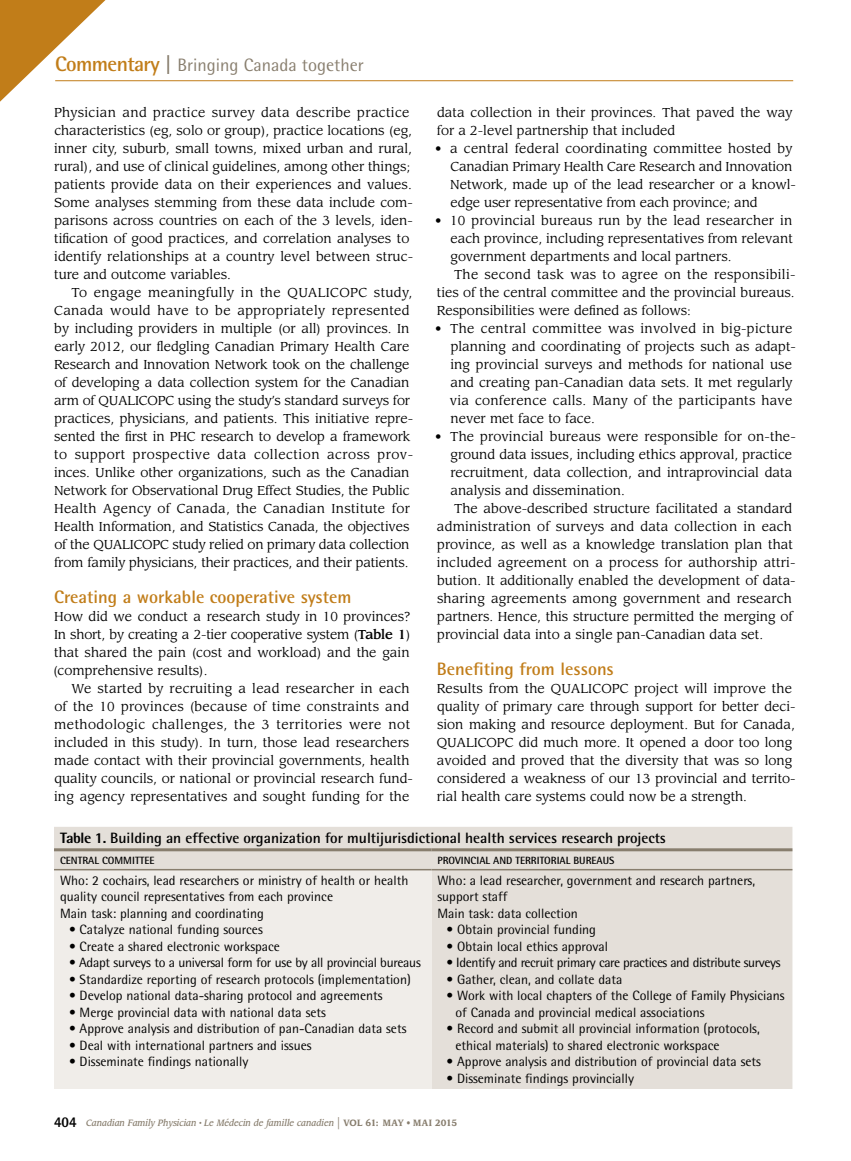
<style>
.page{position:relative;width:851px;height:1161px;background:#fff}
.page>*{position:absolute;margin:0;border:0;box-sizing:border-box;transform-origin:0 0}
.t1{font:700 18px "Rotis Semi Sans Std";color:#c17d19}
.t2{font:18px "Rotis Semi Sans Std";color:#887e6e}
.t3{font:700 15px "Rotis Semi Sans Std";color:#000}
.t4{font:13.5px/16.5px "Rotis Semi Sans Std";color:#000}
.t5{font:13.5px "Rotis Semi Sans Std";letter-spacing:-.03em;color:#000}
.t6{font:13.5px "Rotis Semi Sans Std";letter-spacing:-.02em;color:#000}
.t7{font:12.75px/18px "Leawood Std";color:#000}
.t8{font:12.75px "Leawood Std";letter-spacing:.025em;color:#000}
.t9{font:700 10.5px "Rotis Semi Sans Std";color:#000}
.t10{font:italic 500 9px "Leawood Std";color:#887e6e;scale:.9 1}
.s1{font-weight:700;font-size:21px;color:#c17d19}
.s2{font-weight:700;font-size:21px}
.s3{font-weight:500}
.s4{font-weight:800}
.s5{font-family:"Rotis Semi Sans Std";font-weight:800;font-style:normal;font-size:15px;color:#000}
.s6{font-weight:400;font-style:normal;font-size:15px}
.s7{font-weight:700;font-style:normal}
.s8{font-weight:400;font-style:normal}
</style>
<div class="page">
<hr style="left:55px;top:80px;width:738px;height:1px;background:#c17d19">
<svg style="left:0;top:0;width:127px;height:102px"></svg>
<div style="left:54px;top:827px;width:738px;height:262px;background:#e4dfd9"></div>
<div style="left:54px;top:870px;width:377px;height:219px;background:#f0ede9"></div>
<hr style="left:54px;top:848px;width:377px;height:3px;background:#887e6e">
<hr style="left:431px;top:848px;width:361px;height:3px;background:#887e6e">
<hr style="left:54px;top:869px;width:377px;height:1px;background:#887e6e">
<hr style="left:431px;top:869px;width:361px;height:1px;background:#887e6e">
<h1 class="t2" style="left:55px;top:55px;width:310px"><span class="s1">Commentary</span> <span class="s2">|</span> Bringing Canada together</h1>
<p class="t7" style="left:54px;top:104px;width:360px">Physician and practice survey data describe practice characteristics (eg, solo or group), practice locations (eg, inner city, suburb, small towns, mixed urban and rural, rural), and use of clinical guidelines, among other things; patients provide data on their experiences and values.<br>Some analyses stemming from these data include com&shy;parisons across countries on each of the 3 levels, iden&shy;tification of good practices, and correlation analyses to identify relationships at a country level between struc&shy;ture and outcome variables.</p>
<p class="t7" style="left:54px;top:284px;width:360px;text-indent:17px">To engage meaningfully in the QUALICOPC study, Canada would have to be appropriately represented by including providers in multiple (or all) provinces. In early 2012, our fledgling Canadian Primary Health Care Research and Innovation Network took on the challenge of developing a data collection system for the Canadian arm of QUALICOPC using the study’s standard surveys for practices, physicians, and patients. This initiative repre&shy;sented the first in PHC research to develop a framework to support prospective data collection across prov&shy;inces. Unlike other organizations, such as the Canadian Network for Observational Drug Effect Studies, the Public Health Agency of Canada, the Canadian Institute for Health Information, and Statistics Canada, the objectives of the QUALICOPC study relied on primary data collection from family physicians, their practices, and their patients.</p>
<h1 class="t1" style="left:54px;top:586px;width:299px">Creating a workable cooperative system</h1>
<p class="t7" style="left:53px;top:608px;width:359px;text-align:justify">How did we conduct a research study in 10 provinces?<br>In short, by creating a 2-tier cooperative system (<span class="s3">Table 1</span>) that shared the pain (cost and workload) and the gain (comprehensive results).</p>
<p class="t7" style="left:54px;top:680px;width:360px;text-indent:17px">We started by recruiting a lead researcher in each of the 10 provinces (because of time constraints and methodologic challenges, the 3 territories were not included in this study). In turn, those lead researchers made contact with their provincial governments, health quality councils, or national or provincial research fund&shy;ing agency representatives and sought funding for the</p>
<p class="t7" style="left:437px;top:104px;width:357px">data collection in their provinces. That paved the way for a 2-level partnership that included</p>
<p class="t7" style="left:450px;top:140px;width:347px;text-indent:-15px">• a central federal coordinating committee hosted by Canadian Primary Health Care Research and Innovation Network, made up of the lead researcher or a knowl&shy;edge user representative from each province; and</p>
<p class="t7" style="left:435px;top:212px;width:359px">• 10 provincial bureaus run by the lead researcher in</p>
<p class="t7" style="left:450px;top:230px;width:344px">each province, including representatives from relevant</p>
<p class="t7" style="left:450px;top:248px;width:282px">government departments and local partners.</p>
<p class="t8" style="left:454px;top:267px;width:343px">The second task was to agree on the responsibili-</p>
<p class="t7" style="left:437px;top:284px;width:359px">ties of the central committee and the provincial bureaus.</p>
<p class="t7" style="left:437px;top:302px;width:256px">Responsibilities were defined as follows:</p>
<p class="t7" style="left:450px;top:320px;width:347px;text-indent:-15px">• The central committee was involved in big-picture planning and coordinating of projects such as adapt&shy;ing provincial surveys and methods for national use and creating pan-Canadian data sets. It met regularly via conference calls. Many of the participants have never met face to face.</p>
<p class="t7" style="left:435px;top:428px;width:362px">• The provincial bureaus were responsible for on-the-</p>
<p class="t7" style="left:450px;top:446px;width:343px">ground data issues, including ethics approval, practice</p>
<p class="t7" style="left:450px;top:464px;width:343px">recruitment, data collection, and intraprovincial data</p>
<p class="t7" style="left:450px;top:482px;width:176px">analysis and dissemination.</p>
<p class="t7" style="left:454px;top:500px;width:340px">The above-described structure facilitated a standard</p>
<p class="t7" style="left:437px;top:518px;width:356px">administration of surveys and data collection in each</p>
<p class="t7" style="left:437px;top:536px;width:357px">province, as well as a knowledge translation plan that</p>
<p class="t7" style="left:437px;top:554px;width:360px">included agreement on a process for authorship attri-</p>
<p class="t7" style="left:437px;top:572px;width:360px">bution. It additionally enabled the development of data-</p>
<p class="t7" style="left:437px;top:590px;width:356px">sharing agreements among government and research</p>
<p class="t7" style="left:437px;top:608px;width:357px">partners. Hence, this structure permitted the merging of</p>
<p class="t7" style="left:437px;top:626px;width:327px">provincial data into a single pan-Canadian data set.</p>
<h1 class="t1" style="left:437px;top:658px;width:178px">Benefiting from lessons</h1>
<p class="t7" style="left:437px;top:680px;width:360px">Results from the QUALICOPC project will improve the quality of primary care through support for better deci&shy;sion making and resource deployment. But for Canada, QUALICOPC did much more. It opened a door too long avoided and proved that the diversity that was so long considered a weakness of our 13 provincial and territo&shy;rial health care systems could now be a strength.</p>
<p class="t3" style="left:60px;top:829px;width:607px"><span class="s4">Table 1.</span> Building an effective organization for multijurisdictional health services research projects</p>
<p class="t9" style="left:60px;top:854px;width:13px">Centra</p>
<p class="t9" style="left:94px;top:854px;width:47px">l comm ittee</p>
<p class="t9" style="left:437px;top:854px;width:63px">Provincial and</p>
<p class="t9" style="left:515px;top:854px;width:7px">terr</p>
<p class="t9" style="left:537px;top:854px;width:78px">itorial bureaus</p>
<p class="t4" style="left:60px;top:872px;width:350px">Who: 2 cochairs, lead researchers or ministry of health or health quality council representatives from each province<br>Main task: planning and coordinating</p>
<p class="t4" style="left:69px;top:922px;width:195px">• Catalyze national funding sources</p>
<p class="t4" style="left:69px;top:938px;width:212px">• Create a shared electronic workspace</p>
<p class="t6" style="left:69px;top:955px;width:353px">• Adapt surveys to a universal form for use by all provincial bureaus</p>
<p class="t4" style="left:69px;top:971px;width:343px">• Standardize reporting of research protocols (implementation)</p>
<p class="t4" style="left:69px;top:988px;width:315px">• Develop national data-sharing protocol and agreements</p>
<p class="t4" style="left:69px;top:1004px;width:258px">• Merge provincial data with national data sets</p>
<p class="t4" style="left:69px;top:1021px;width:339px">• Approve analysis and distribution of pan-Canadian data sets</p>
<p class="t4" style="left:69px;top:1037px;width:244px">• Deal with international partners and issues</p>
<p class="t4" style="left:69px;top:1054px;width:181px">• Disseminate findings nationally</p>
<p class="t4" style="left:437px;top:872px;width:319px">Who: a lead researcher, government and research partners, support staff<br>Main task: data collection</p>
<p class="t4" style="left:446px;top:922px;width:151px">• Obtain provincial funding</p>
<p class="t4" style="left:446px;top:938px;width:163px">• Obtain local ethics approval</p>
<p class="t5" style="left:446px;top:955px;width:335px">• Identify and recruit primary care practices and distribute surveys</p>
<p class="t4" style="left:446px;top:971px;width:177px">• Gather, clean, and collate data</p>
<p class="t4" style="left:455px;top:988px;width:330px;text-indent:-9px">• Work with local chapters of the College of Family Physicians of Canada and provincial medical associations</p>
<p class="t4" style="left:455px;top:1021px;width:306px;text-indent:-9px">• Record and submit all provincial information (protocols, ethical materials) to shared electronic workspace</p>
<p class="t4" style="left:446px;top:1054px;width:316px">• Approve analysis and distribution of provincial data sets</p>
<p class="t4" style="left:446px;top:1070px;width:189px">• Disseminate findings provincially</p>
<p class="t10" style="left:54px;top:1118px;width:449px"><span class="s5">404</span> Canadian Family Physician <sup>•</sup> Le Médecin de famille canadien <span class="s6">|</span> <span class="s7">VOL 61: MAY</span> <span class="s8">•</span> <span class="s7">MAI 2015</span></p>
</div>
